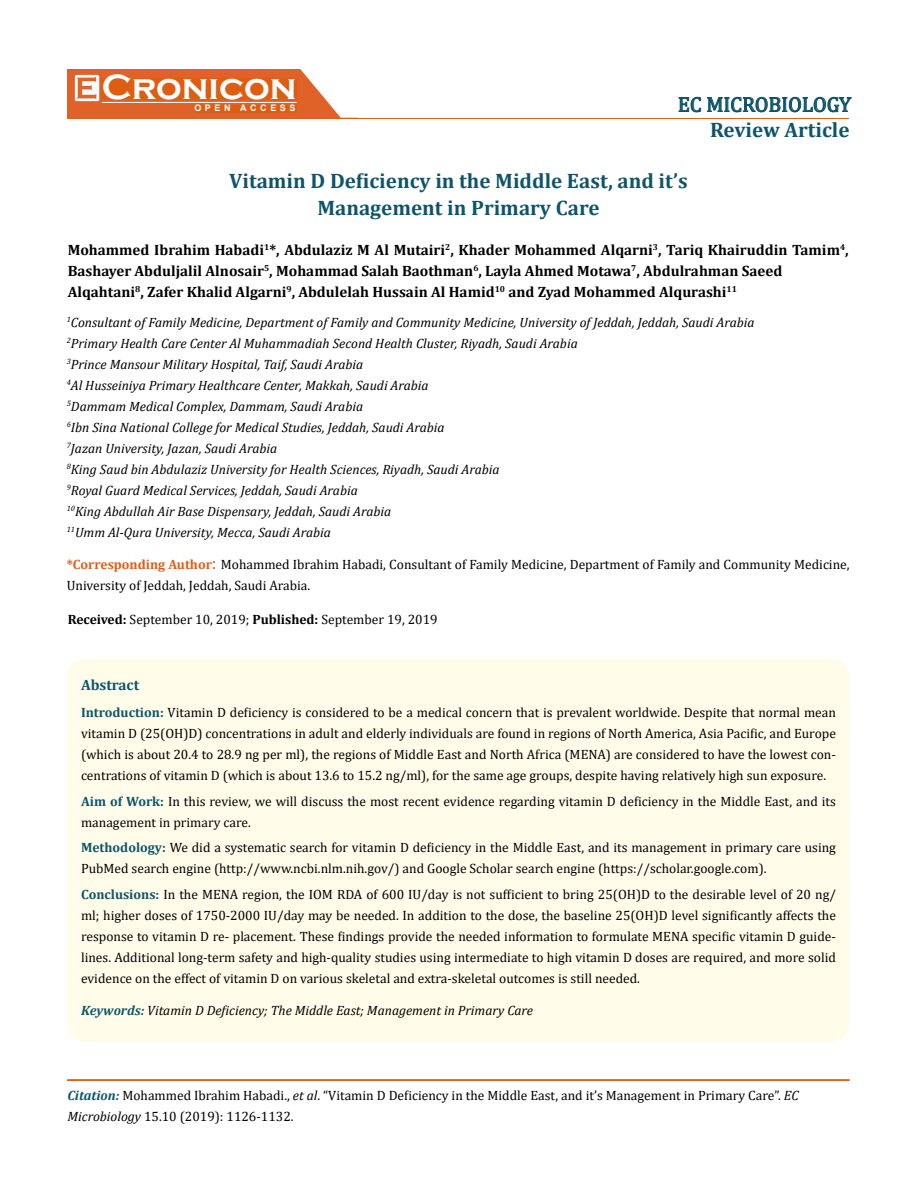
<style>
.page{position:relative;width:917px;height:1190px;background:#fff}
.page>*{position:absolute;margin:0;border:0;box-sizing:border-box;transform-origin:0 0}
.t1{font:700 36px "Copperplate Gothic";color:#fff}
.t2{font:700 21px/27px "Cambria";color:#0e546a;text-align:center}
.t3{font:21px "Cambria";color:#0e546a}
.t4{font:700 15px/21px "Cambria";color:#000}
.t5{font:700 15px "Cambria";color:#0e546a}
.t6{font:13.5px/21px "Cambria";color:#000}
.t7{font:italic 13.5px/21px "Cambria";color:#000}
.t8{font:700 9px "Arial";letter-spacing:.4em;color:#fff}
.s1{font-weight:700;color:#e05d1a}
.s2{font-size:18px;color:#e05d1a}
.s3{font-weight:700}
.s4{font-weight:700;color:#0e546a}
.s5{font-weight:700;font-style:italic;color:#0e546a}
.s6{font-style:italic}
</style>
<div class="page">
<div style="left:67px;top:70px;width:290px;height:49px;background:#e06228"></div>
<svg style="left:300px;top:69px;width:58px;height:49px"></svg>
<img style="left:75px;top:75px;width:24px;height:26px">
<div style="left:102px;top:79px;width:195px;height:21px;background:#df5d11"></div>
<div style="left:194px;top:105px;width:103px;height:7px;background:#df5d11"></div>
<svg style="left:678px;top:97px;width:173px;height:15px"></svg>
<hr style="left:102px;top:102px;width:194px;height:1px;background:#fff">
<hr style="left:279px;top:118px;width:569px;height:1px;background:#e05d1a">
<hr style="left:67px;top:1080px;width:782px;height:1px;background:#e05d1a">
<div style="left:67px;top:1079px;width:782px;height:1px;border:1px solid #e05d1a"></div>
<div style="left:67px;top:658px;width:782px;height:383px;background:#fffde9;border-radius:18px"></div>
<h1 class="t1" style="left:102px;top:68px;width:196px">Cronicon</h1>
<p class="t8" style="left:194px;top:102px;width:103px">OPEN ACCESS</p>
<h2 class="t3" style="left:677px;top:92px;width:175px">EC MICROBIOLOGY</h2>
<h2 class="t2" style="left:710px;top:116px;width:141px">Review Article</h2>
<h2 class="t2" style="left:229px;top:166px;width:460px">Vitamin D Deficiency in the Middle East, and it’s<br>Management in Primary Care</h2>
<p class="t4" style="left:68px;top:239px;width:782px">Mohammed Ibrahim Habadi<sup>1</sup>*, Abdulaziz M Al Mutairi<sup>2</sup>, Khader Mohammed Alqarni<sup>3</sup>, Tariq Khairuddin Tamim<sup>4</sup>,<br>Bashayer Abduljalil Alnosair<sup>5</sup>, Mohammad Salah Baothman<sup>6</sup>, Layla Ahmed Motawa<sup>7</sup>, Abdulrahman Saeed<br>Alqahtani<sup>8</sup>, Zafer Khalid Algarni<sup>9</sup>, Abdulelah Hussain Al Hamid<sup>10</sup> and Zyad Mohammed Alqurashi<sup>11</sup></p>
<p class="t7" style="left:67px;top:311px;width:689px"><sup>1</sup>Consultant of Family Medicine, Department of Family and Community Medicine, University of Jeddah, Jeddah, Saudi Arabia <sup>2</sup>Primary Health Care Center Al Muhammadiah Second Health Cluster, Riyadh, Saudi Arabia<br><sup>3</sup>Prince Mansour Military Hospital, Taif, Saudi Arabia<br><sup>4</sup>Al Husseiniya Primary Healthcare Center, Makkah, Saudi Arabia<br><sup>5</sup>Dammam Medical Complex, Dammam, Saudi Arabia<br><sup>6</sup>Ibn Sina National College for Medical Studies, Jeddah, Saudi Arabia<br><sup>7</sup>Jazan University, Jazan, Saudi Arabia<br><sup>8</sup>King Saud bin Abdulaziz University for Health Sciences, Riyadh, Saudi Arabia<br><sup>9</sup>Royal Guard Medical Services, Jeddah, Saudi Arabia<br><sup>10</sup>King Abdullah Air Base Dispensary, Jeddah, Saudi Arabia<br><sup>11</sup>Umm Al-Qura University, Mecca, Saudi Arabia</p>
<p class="t6" style="left:67px;top:554px;width:784px"><span class="s1">*Corresponding Author</span><span class="s2">:</span> Mohammed Ibrahim Habadi, Consultant of Family Medicine, Department of Family and Community Medicine,<br>University of Jeddah, Jeddah, Saudi Arabia.</p>
<p class="t6" style="left:68px;top:608px;width:371px"><span class="s3">Received:</span> September 10, 2019; <span class="s3">Published:</span> September 19, 2019</p>
<p class="t5" style="left:81px;top:674px;width:60px">Abstract</p>
<p class="t6" style="left:81px;top:702px;width:756px;text-align:justify"><span class="s4">Introduction:</span> Vitamin D deficiency is considered to be a medical concern that is prevalent worldwide. Despite that normal mean vitamin D (25(OH)D) concentrations in adult and elderly individuals are found in regions of North America, Asia Pacific, and Europe (which is about 20.4 to 28.9 ng per ml), the regions of Middle East and North Africa (MENA) are considered to have the lowest con&shy;centrations of vitamin D (which is about 13.6 to 15.2 ng/ml), for the same age groups, despite having relatively high sun exposure.</p>
<p class="t6" style="left:81px;top:790px;width:756px"><span class="s4">Aim of Work:</span> In this review, we will discuss the most recent evidence regarding vitamin D deficiency in the Middle East, and its management in primary care.</p>
<p class="t6" style="left:81px;top:837px;width:756px"><span class="s4">Methodology:</span> We did a systematic search for vitamin D deficiency in the Middle East, and its management in primary care using<br>PubMed search engine (http://www.ncbi.nlm.nih.gov/) and Google Scholar search engine (https://scholar.google.com).</p>
<p class="t6" style="left:81px;top:883px;width:756px;text-align:justify"><span class="s4">Conclusions:</span> In the MENA region, the IOM RDA of 600 IU/day is not sufficient to bring 25(OH)D to the desirable level of 20 ng/ ml; higher doses of 1750-2000 IU/day may be needed. In addition to the dose, the baseline 25(OH)D level significantly affects the response to vitamin D re- placement. These findings provide the needed information to formulate MENA specific vitamin D guide&shy;lines. Additional long-term safety and high-quality studies using intermediate to high vitamin D doses are required, and more solid evidence on the effect of vitamin D on various skeletal and extra-skeletal outcomes is still needed.</p>
<p class="t7" style="left:81px;top:998px;width:453px"><span class="s4">Keywords:</span> Vitamin D Deficiency; The Middle East; Management in Primary Care</p>
<p class="t6" style="left:67px;top:1084px;width:732px"><span class="s5">Citation:</span> Mohammed Ibrahim Habadi., <span class="s6">et al</span>. “Vitamin D Deficiency in the Middle East, and it’s Management in Primary Care”. <span class="s6">EC<br>Microbiology</span> 15.10 (2019): 1126-1132.</p>
</div>
